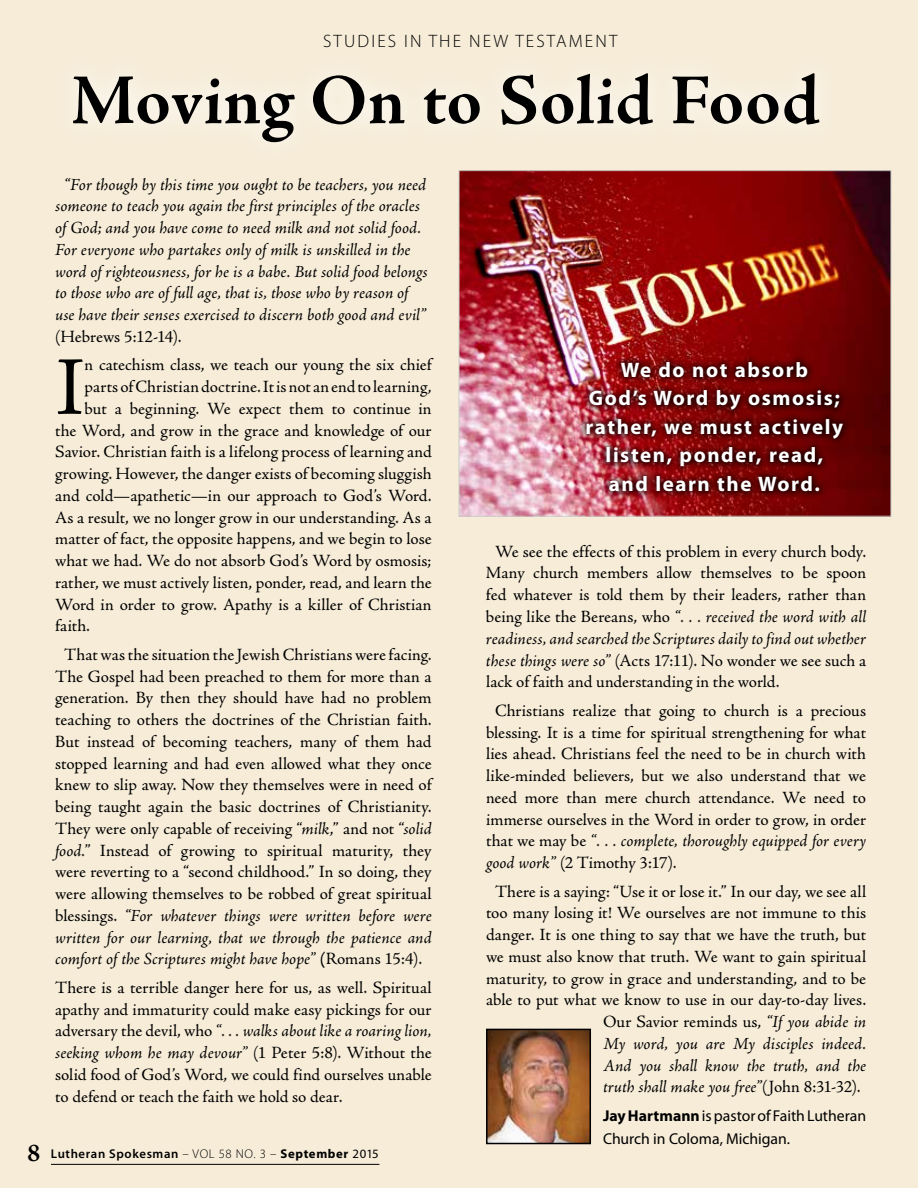
<style>
.page{position:relative;width:918px;height:1188px;background:#f6ecd8}
.page>*{position:absolute;margin:0;border:0;box-sizing:border-box;transform-origin:0 0}
.t1{font:83.7px "Adobe Jenson Pro";color:#000}
.t2{font:700 72px "Adobe Jenson Pro";letter-spacing:.01em;color:#000}
.t3{font:700 21px/28.5px "Myriad Pro";letter-spacing:.075em;color:#fff;text-align:center}
.t4{font:300 18px "Myriad Pro";letter-spacing:.12em;color:#000}
.t5{font:17.25px/21.8px "Adobe Jenson Pro";color:#000;text-align:justify}
.t6{font:italic 17.25px/21.8px "Adobe Jenson Pro";color:#000}
.t7{font:15.75px/22.5px "Myriad Pro";letter-spacing:-.005em;color:#000}
.t8{font:600 12.75px "Myriad Pro";letter-spacing:.05em;color:#000}
.s1{font-style:italic}
.s2{font-weight:700}
.s3{font-family:"Adobe Jenson Pro";font-weight:700;font-size:25.5px}
.s4{font-weight:300}
.s5{font-weight:400}
.s6{font-style:normal}
</style>
<div class="page">
<hr style="left:51px;top:1164px;width:328px;height:1px;background:#000">
<img style="left:489px;top:1032px;width:99px;height:109px">
<div style="left:486px;top:1029px;width:105px;height:115px;border:2px solid #000"></div>
<img style="left:461px;top:172px;width:428px;height:343px">
<div style="left:459px;top:170px;width:432px;height:347px;border:1px solid #c9cec8"></div>
<div style="left:578px;top:354px;width:273px;height:145px;background:#000;opacity:.75"></div>
<p class="t4" style="left:323px;top:31px;width:296px">STUDIES IN THE NEW TESTAMENT</p>
<h2 class="t2" style="left:71px;top:60px;width:751px">Moving On to Solid Food</h2>
<p class="t6" style="left:55px;top:174px;width:374px;text-indent:9px">“For though by this time you ought to be teachers, you need someone to teach you again the first principles of the oracles of God; and you have come to need milk and not solid food.<br>For everyone who partakes only of milk is unskilled in the word of righteousness, for he is a babe. But solid food belongs to those who are of full age, that is, those who by reason of use have their senses exercised to discern both good and evil”</p>
<p class="t5" style="left:55px;top:326px;width:128px">(Hebrews 5:12-14).</p>
<h1 class="t1" style="left:55px;top:340px;width:31px">I</h1>
<p class="t5" style="left:85px;top:354px;width:349px">n catechism class, we teach our young the six chief</p>
<p class="t5" style="left:85px;top:376px;width:349px">parts of Christian doctrine. It is not an end to learning,</p>
<p class="t5" style="left:85px;top:398px;width:349px">but a beginning. We expect them to continue in</p>
<p class="t5" style="left:55px;top:420px;width:378px">the Word, and grow in the grace and knowledge of our</p>
<p class="t5" style="left:55px;top:441px;width:378px">Savior. Christian faith is a lifelong process of learning and</p>
<p class="t5" style="left:55px;top:463px;width:378px">growing. However, the danger exists of becoming sluggish</p>
<p class="t5" style="left:55px;top:485px;width:378px">and cold—apathetic—in our approach to God’s Word.</p>
<p class="t5" style="left:55px;top:507px;width:378px">As a result, we no longer grow in our understanding. As a</p>
<p class="t5" style="left:55px;top:528px;width:378px">matter of fact, the opposite happens, and we begin to lose</p>
<p class="t5" style="left:55px;top:550px;width:378px">what we had. We do not absorb God’s Word by osmosis;</p>
<p class="t5" style="left:55px;top:572px;width:378px">rather, we must actively listen, ponder, read, and learn the</p>
<p class="t5" style="left:55px;top:594px;width:378px">Word in order to grow. Apathy is a killer of Christian</p>
<p class="t5" style="left:55px;top:615px;width:36px">faith.</p>
<p class="t5" style="left:55px;top:644px;width:378px;text-align:center">That was the situation the Jewish Christians were facing.<br>The Gospel had been preached to them for more than a generation. By then they should have had no problem teaching to others the doctrines of the Christian faith.<br>But instead of becoming teachers, many of them had stopped learning and had even allowed what they once knew to slip away. Now they themselves were in need of being taught again the basic doctrines of Christianity.<br>They were only capable of receiving “<span class="s1">milk</span>,” and not “<span class="s1">solid food.</span>” Instead of growing to spiritual maturity, they were reverting to a “second childhood.” In so doing, they were allowing themselves to be robbed of great spiritual blessings. <span class="s1">“For whatever things were written before were written for our learning, that we through the patience and comfort of the Scriptures might have hope”</span> <span class="s2">(</span>Romans 15:4).</p>
<p class="t5" style="left:55px;top:977px;width:378px">There is a terrible danger here for us, as well. Spiritual apathy and immaturity could make easy pickings for our adversary the devil, who <span class="s1">“. . . walks about like a roaring lion, seeking whom he may devour”</span> (1 Peter 5:8). Without the solid food of God’s Word, we could find ourselves unable to defend or teach the faith we hold so dear.</p>
<p class="t8" style="left:27px;top:1147px;width:353px"><span class="s3">8</span> Lutheran Spokesman <span class="s4">– VOL 58 NO. 3 –</span> <span class="s2">September</span> <span class="s5">2015</span></p>
<p class="t3" style="left:586px;top:356px;width:259px">We do not absorb<br>God’s Word by osmosis; rather, we must actively listen, ponder, read, and learn the Word.</p>
<p class="t5" style="left:486px;top:541px;width:382px;text-indent:9px">We see the effects of this problem in every church body.<br>Many church members allow themselves to be spoon fed whatever is told them by their leaders, rather than being like the Bereans, who <span class="s1">“. . . received the word with all readiness, and searched the Scriptures daily to find out whether these things were so”</span> (Acts 17:11). No wonder we see such a lack of faith and understanding in the world.</p>
<p class="t5" style="left:486px;top:700px;width:382px;text-indent:9px">Christians realize that going to church is a precious blessing. It is a time for spiritual strengthening for what lies ahead. Christians feel the need to be in church with like-minded believers, but we also understand that we need more than mere church attendance. We need to immerse ourselves in the Word in order to grow, in order that we may be <span class="s1">“. . . complete, thoroughly equipped for every good work”</span> (2 Timothy 3:17).</p>
<p class="t5" style="left:495px;top:881px;width:373px">There is a saying: “Use it or lose it.” In our day, we see all</p>
<p class="t5" style="left:486px;top:902px;width:382px">too many losing it! We ourselves are not immune to this</p>
<p class="t5" style="left:486px;top:924px;width:382px">danger. It is one thing to say that we have the truth, but</p>
<p class="t5" style="left:486px;top:946px;width:382px">we must also know that truth. We want to gain spiritual</p>
<p class="t5" style="left:486px;top:968px;width:382px">maturity, to grow in grace and understanding, and to be</p>
<p class="t5" style="left:486px;top:989px;width:382px">able to put what we know to use in our day-to-day lives.</p>
<p class="t5" style="left:603px;top:1011px;width:265px">Our Savior reminds us, <span class="s1">“If you abide in</span></p>
<p class="t6" style="left:603px;top:1034px;width:265px">My word, you are My disciples indeed.</p>
<p class="t6" style="left:603px;top:1055px;width:265px">And you shall know the truth, and the</p>
<p class="t6" style="left:603px;top:1077px;width:259px">truth shall make you free”<span class="s6">(John 8:31-32).</span></p>
<p class="t7" style="left:603px;top:1105px;width:265px"><span class="s2">Jay Hartmann</span> is pastor of Faith Lutheran<br>Church in Coloma, Michigan.</p>
</div>
